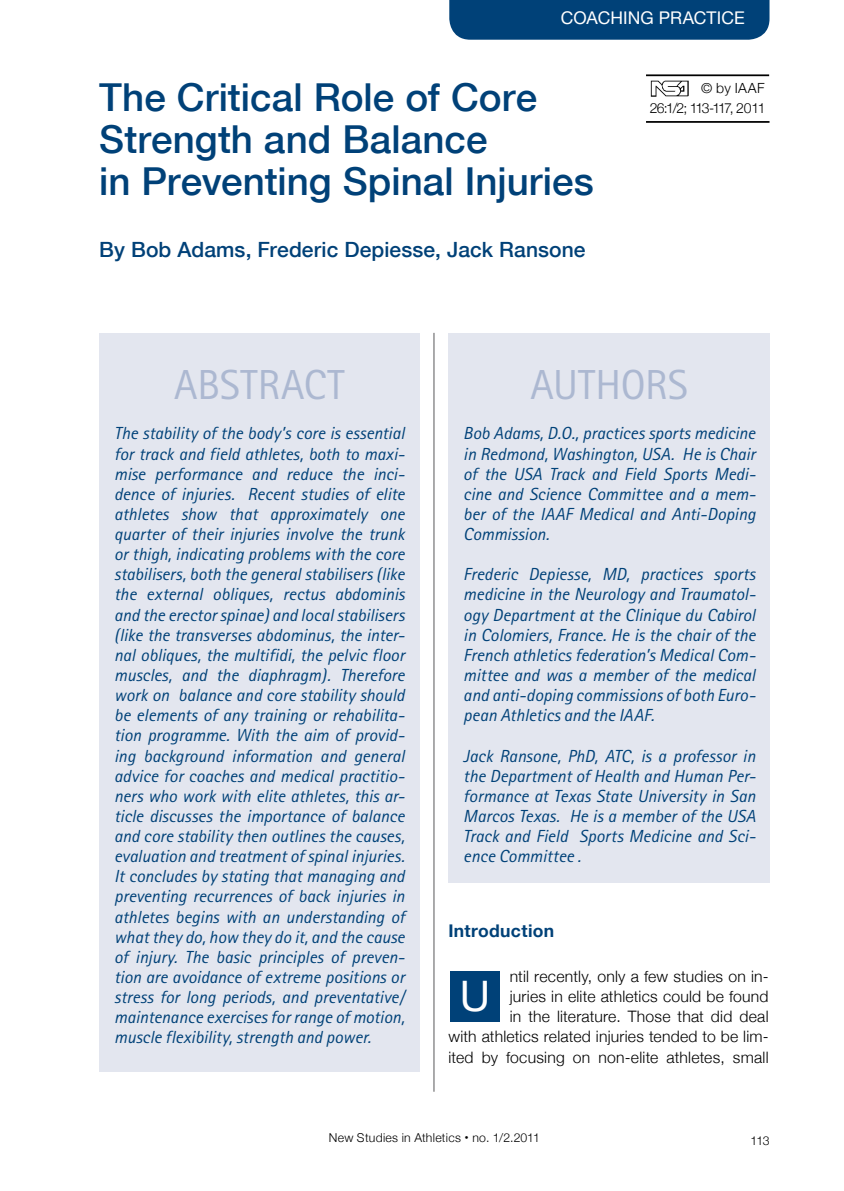
<style>
.page{position:relative;width:844px;height:1191px;background:#fff}
.page>*{position:absolute;margin:0;border:0;box-sizing:border-box;transform-origin:0 0}
.t1{font:42px "Rotis Sans Serif";color:#acb8d1}
.t2{font:42px "Helvetica Neue";color:#fff}
.t3{font:500 38.5px/42px "Helvetica Neue";color:#004178}
.t4{font:500 21px "Helvetica Neue";letter-spacing:.005em;color:#004178}
.t5{font:italic 17.5px/20.1px "Rotis Sans Serif";color:#004178;text-align:justify}
.t6{font:17.5px "Helvetica Neue";letter-spacing:.005em;color:#fff}
.t7{font:700 17.5px "Helvetica Neue";letter-spacing:.02em;color:#004178}
.t8{font:300 15.75px/20.1px "Helvetica Neue";letter-spacing:.015em;color:#000;text-align:right}
.t9{font:300 14px "Helvetica Neue";letter-spacing:-.1em;color:#000}
.t10{font:300 14px "Helvetica Neue";letter-spacing:-.04em;color:#000}
.t11{font:300 12.25px "Helvetica Neue";letter-spacing:.02em;color:#000}
.s1{font-weight:700;font-size:15.75px}
</style>
<div class="page">
<hr style="left:0;top:0;width:1px;height:1191px;background:#009932">
<div style="left:449px;top:0;width:320px;height:40px;background:#004178"></div>
<img style="left:650px;top:80px;width:39px;height:17px">
<hr style="left:646px;top:74px;width:123px;height:2px;background:#000">
<hr style="left:646px;top:121px;width:123px;height:2px;background:#000">
<div style="left:99px;top:333px;width:320px;height:738px;background:#e3e6ef"></div>
<div style="left:450px;top:971px;width:49px;height:51px;background:#004178"></div>
<div style="left:448px;top:333px;width:322px;height:549px;background:#e3e6ef"></div>
<hr style="left:433px;top:333px;width:1px;height:758px;background:#58585a">
<p class="t6" style="left:560px;top:7px;width:186px">COACHING PRACTICE</p>
<h2 class="t3" style="left:99px;top:76px;width:496px">The Critical Role of Core<br>Strength and Balance<br>in Preventing Spinal Injuries</h2>
<p class="t4" style="left:99px;top:237px;width:487px">By Bob Adams, Frederic Depiesse, Jack Ransone</p>
<p class="t10" style="left:701px;top:79px;width:65px">© by IAAF</p>
<p class="t9" style="left:649px;top:99px;width:117px">26:1/2; 113-117, 2011</p>
<h1 class="t1" style="left:174px;top:360px;width:172px">ABSTRACT</h1>
<p class="t5" style="left:114px;top:423px;width:292px">The stability of the body’s core is essential for track and field athletes, both to maxi&shy;mise performance and reduce the inci&shy;dence of injuries. Recent studies of elite athletes show that approximately one quarter of their injuries involve the trunk or thigh, indicating problems with the core stabilisers, both the general stabilisers (like the external obliques, rectus abdominis and the erector spinae) and local stabilisers (like the transverses abdominus, the inter&shy;nal obliques, the multifidi, the pelvic floor muscles, and the diaphragm). Therefore work on balance and core stability should be elements of any training or rehabilita&shy;tion programme. With the aim of provid&shy;ing background information and general advice for coaches and medical practitio&shy;ners who work with elite athletes, this ar&shy;ticle discusses the importance of balance and core stability then outlines the causes, evaluation and treatment of spinal injuries.<br>It concludes by stating that managing and preventing recurrences of back injuries in athletes begins with an understanding of what they do, how they do it, and the cause of injury. The basic principles of preven&shy;tion are avoidance of extreme positions or stress for long periods, and preventative/ maintenance exercises for range of motion, muscle flexibility, strength and power.</p>
<h1 class="t1" style="left:530px;top:360px;width:159px">AUTHORS</h1>
<p class="t5" style="left:463px;top:423px;width:294px">Bob Adams, D.O., practices sports medicine in Redmond, Washington, USA. He is Chair of the USA Track and Field Sports Medi&shy;cine and Science Committee and a mem&shy;ber of the IAAF Medical and Anti-Doping Commission.</p>
<p class="t5" style="left:463px;top:564px;width:294px">Frederic Depiesse, MD, practices sports medicine in the Neurology and Traumatol&shy;ogy Department at the Clinique du Cabirol in Colomiers, France. He is the chair of the French athletics federation’s Medical Com&shy;mittee and was a member of the medical and anti-doping commissions of both Euro&shy;pean Athletics and the IAAF.</p>
<p class="t5" style="left:463px;top:745px;width:294px">Jack Ransone, PhD, ATC, is a professor in the Department of Health and Human Per&shy;formance at Texas State University in San Marcos Texas. He is a member of the USA Track and Field Sports Medicine and Sci&shy;ence Committee .</p>
<p class="t7" style="left:448px;top:919px;width:107px">Introduction</p>
<p class="t8" style="left:448px;top:966px;width:321px">ntil recently, only a few studies on in-<br>juries in elite athletics could be found<br>in the literature. Those that did deal<br>with athletics related injuries tended to be lim&shy;ited by focusing on non-elite athletes, small</p>
<h1 class="t2" style="left:459px;top:971px;width:32px">U</h1>
<p class="t11" style="left:329px;top:1130px;width:212px">New Studies in Athletics <span class="s1">·</span> no. 1/2.2011</p>
<p class="t11" style="left:750px;top:1133px;width:20px">113</p>
</div>
